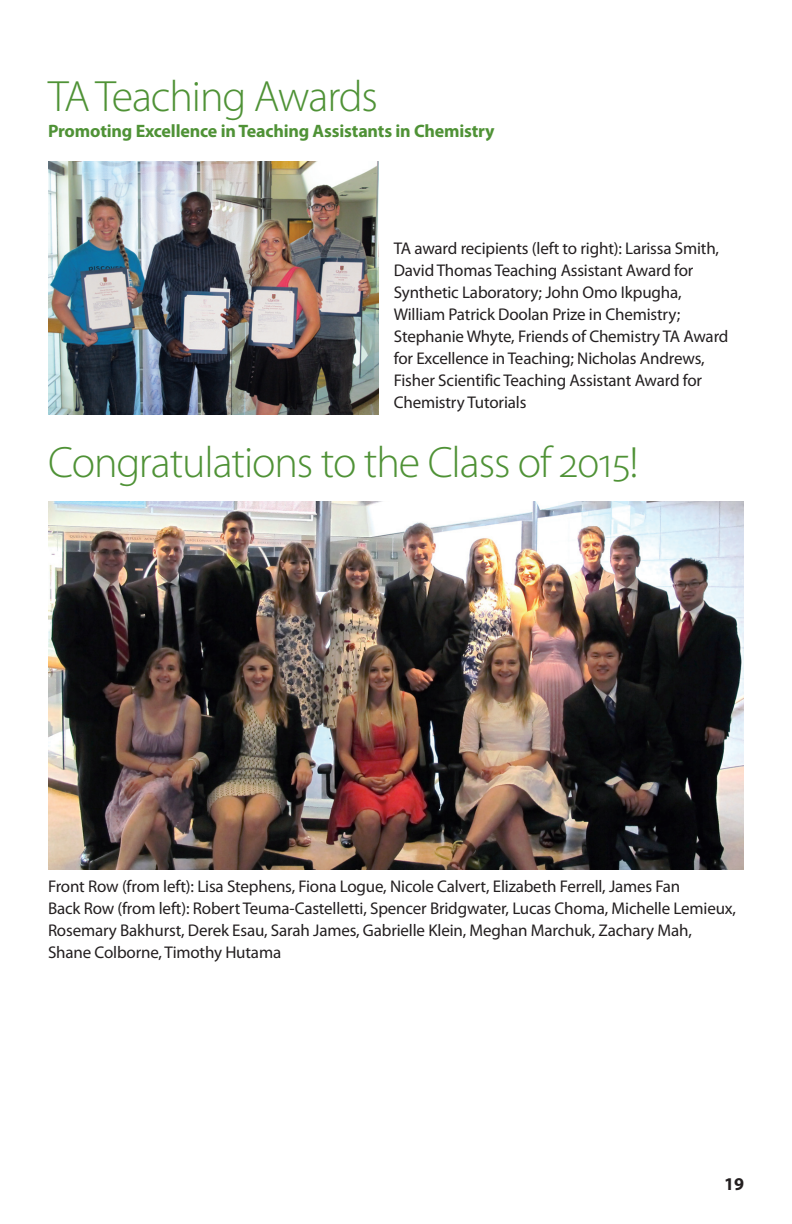
<style>
.page{position:relative;width:792px;height:1224px;background:#fff}
.page>*{position:absolute;margin:0;border:0;box-sizing:border-box;transform-origin:0 0}
.t1{font:300 44px "Myriad Pro";letter-spacing:-.025em;color:#4f9236}
.t2{font:700 18px "Myriad Pro";letter-spacing:-.01em;color:#4f9236}
.t3{font:700 18px "Myriad Pro";color:#231f20}
.t4{font:17px/22px "Myriad Pro";letter-spacing:-.01em;color:#231f20}
</style>
<div class="page">
<img style="left:48px;top:501px;width:696px;height:369px">
<img style="left:48px;top:161px;width:330px;height:254px">
<h1 class="t1" style="left:48px;top:80px;width:332px">TA Teaching Awards</h1>
<p class="t2" style="left:48px;top:124px;width:448px">Promoting Excellence in Teaching Assistants in Chemistry</p>
<p class="t4" style="left:394px;top:239px;width:336px">TA award recipients (left to right): Larissa Smith, David Thomas Teaching Assistant Award for Synthetic Laboratory; John Omo Ikpugha, William Patrick Doolan Prize in Chemistry; Stephanie Whyte, Friends of Chemistry TA Award for Excellence in Teaching; Nicholas Andrews, Fisher Scientific Teaching Assistant Award for Chemistry Tutorials</p>
<h1 class="t1" style="left:48px;top:446px;width:592px">Congratulations to the Class of 2015!</h1>
<p class="t4" style="left:48px;top:877px;width:690px">Front Row (from left): Lisa Stephens, Fiona Logue, Nicole Calvert, Elizabeth Ferrell, James Fan<br>Back Row (from left): Robert Teuma-Castelletti, Spencer Bridgwater, Lucas Choma, Michelle Lemieux, Rosemary Bakhurst, Derek Esau, Sarah James, Gabrielle Klein, Meghan Marchuk, Zachary Mah, Shane Colborne, Timothy Hutama</p>
<p class="t3" style="left:724px;top:1177px;width:21px">19</p>
</div>
